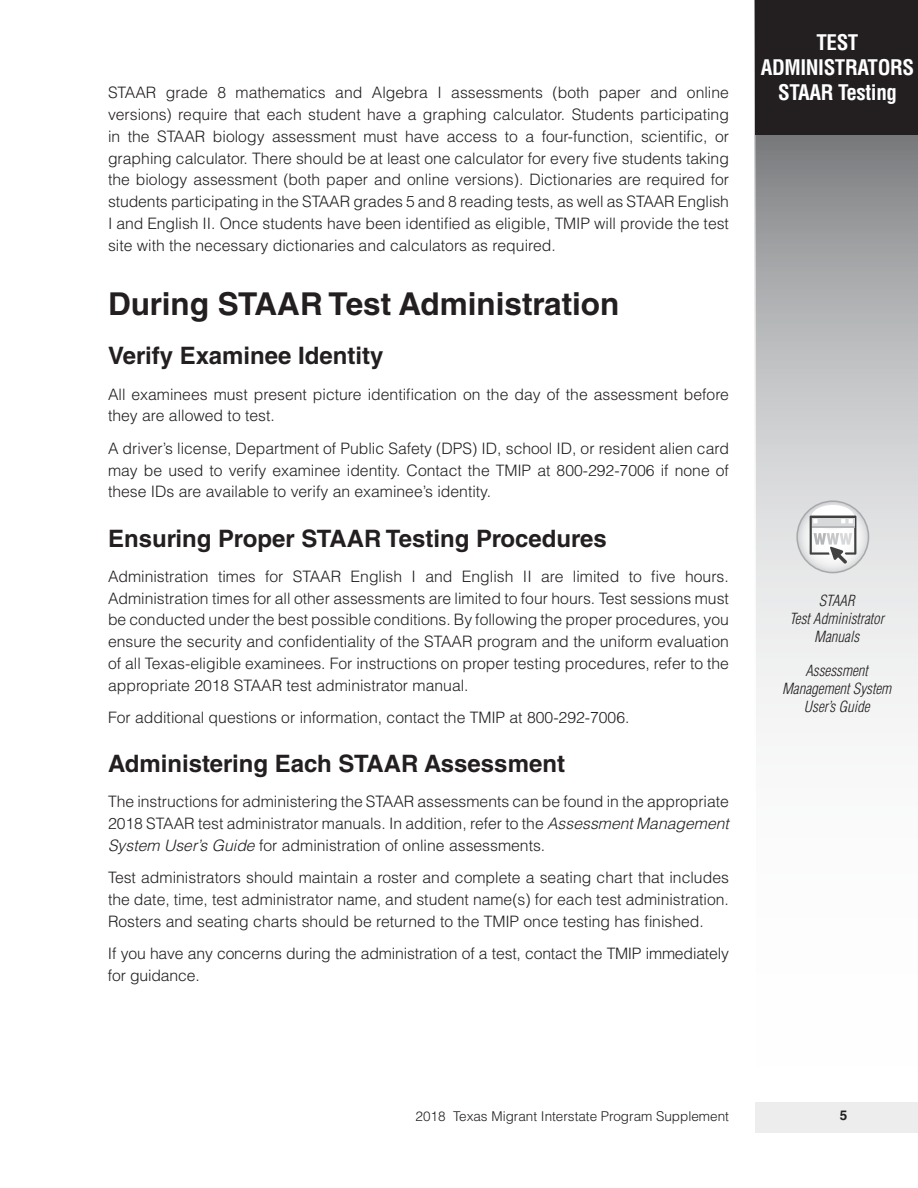
<style>
.page{position:relative;width:918px;height:1188px;background:#fff}
.page>*{position:absolute;margin:0;border:0;box-sizing:border-box;transform-origin:0 0}
.t1{font:700 31.5px "Helvetica LT Std";color:#231f20}
.t2{font:700 24px "Helvetica LT Std";color:#231f20}
.t3{font:700 condensed 21px/25.2px "Helvetica LT Std";letter-spacing:-.02em;color:#fff;text-align:center}
.Body_Text{font:300 15.75px/21.8px "Helvetica LT Std";color:#231f20;text-align:justify}
.t4{font:italic 300 condensed 15px/18px "Helvetica LT Std";color:#231f20;text-align:center}
.t5{font:300 13.5px "Helvetica LT Std";color:#231f20}
.t6{font:700 13.5px "Helvetica LT Std";color:#231f20}
.s1{font-style:italic}
</style>
<div class="page">
<svg style="left:754px;top:0;width:164px;height:719px;background:#c5c6c7"></svg>
<div style="left:755px;top:0;width:163px;height:135px;background:#231f20"></div>
<div style="left:755px;top:1102px;width:163px;height:31px;background:#ededee"></div>
<svg style="left:796px;top:500px;width:73px;height:73px"></svg>
<svg style="left:798px;top:502px;width:70px;height:70px"></svg>
<svg style="left:810px;top:505px;width:46px;height:59px"></svg>
<hr style="left:812px;top:526px;width:42px;height:2px;background:#b5b7b9">
<p class="Body_Text" style="left:108px;top:82px;width:623px">STAAR grade 8 mathematics and Algebra I assessments (both paper and online versions) require that each student have a graphing calculator. Students participating in the STAAR biology assessment must have access to a four-function, scientific, or graphing calculator. There should be at least one calculator for every five students taking the biology assessment (both paper and online versions). Dictionaries are required for students participating in the STAAR grades 5 and 8 reading tests, as well as STAAR English I and English II. Once students have been identified as eligible, TMIP will provide the test site with the necessary dictionaries and calculators as required.</p>
<h2 class="t1" style="left:108px;top:285px;width:513px">During STAAR Test Administration</h2>
<h3 class="t2" style="left:108px;top:341px;width:277px">Verify Examinee Identity</h3>
<p class="Body_Text" style="left:108px;top:383px;width:623px">All examinees must present picture identification on the day of the assessment before they are allowed to test.</p>
<p class="Body_Text" style="left:108px;top:437px;width:623px">A driver’s license, Department of Public Safety (DPS) ID, school ID, or resident alien card may be used to verify examinee identity. Contact the TMIP at 800-292-7006 if none of these IDs are available to verify an examinee’s identity.</p>
<h3 class="t2" style="left:108px;top:523px;width:500px">Ensuring Proper STAAR Testing Procedures</h3>
<p class="Body_Text" style="left:108px;top:565px;width:623px">Administration times for STAAR English I and English II are limited to five hours.<br>Administration times for all other assessments are limited to four hours. Test sessions must be conducted under the best possible conditions. By following the proper procedures, you ensure the security and confidentiality of the STAAR program and the uniform evaluation of all Texas-eligible examinees. For instructions on proper testing procedures, refer to the appropriate 2018 STAAR test administrator manual.</p>
<p class="Body_Text" style="left:108px;top:706px;width:523px">For additional questions or information, contact the TMIP at 800-292-7006.</p>
<h3 class="t2" style="left:108px;top:749px;width:459px">Administering Each STAAR Assessment</h3>
<p class="Body_Text" style="left:108px;top:791px;width:623px">The instructions for administering the STAAR assessments can be found in the appropriate 2018 STAAR test administrator manuals. In addition, refer to the <span class="s1">Assessment Management System User’s Guide</span> for administration of online assessments.</p>
<p class="Body_Text" style="left:108px;top:867px;width:623px">Test administrators should maintain a roster and complete a seating chart that includes the date, time, test administrator name, and student name(s) for each test administration.<br>Rosters and seating charts should be returned to the TMIP once testing has finished.</p>
<p class="Body_Text" style="left:108px;top:943px;width:623px">If you have any concerns during the administration of a test, contact the TMIP immediately for guidance.</p>
<h3 class="t3" style="left:761px;top:29px;width:155px">TEST<br>ADMINISTRATORS<br>STAAR Testing</h3>
<p class="t4" style="left:789px;top:592px;width:96px">STAAR<br>Test Administrator<br>Manuals</p>
<p class="t4" style="left:782px;top:661px;width:111px">Assessment<br>Management System<br>User’s Guide</p>
<p class="t5" style="left:416px;top:1108px;width:315px">2018 Texas Migrant Interstate Program Supplement</p>
<p class="t6" style="left:840px;top:1107px;width:9px">5</p>
</div>
